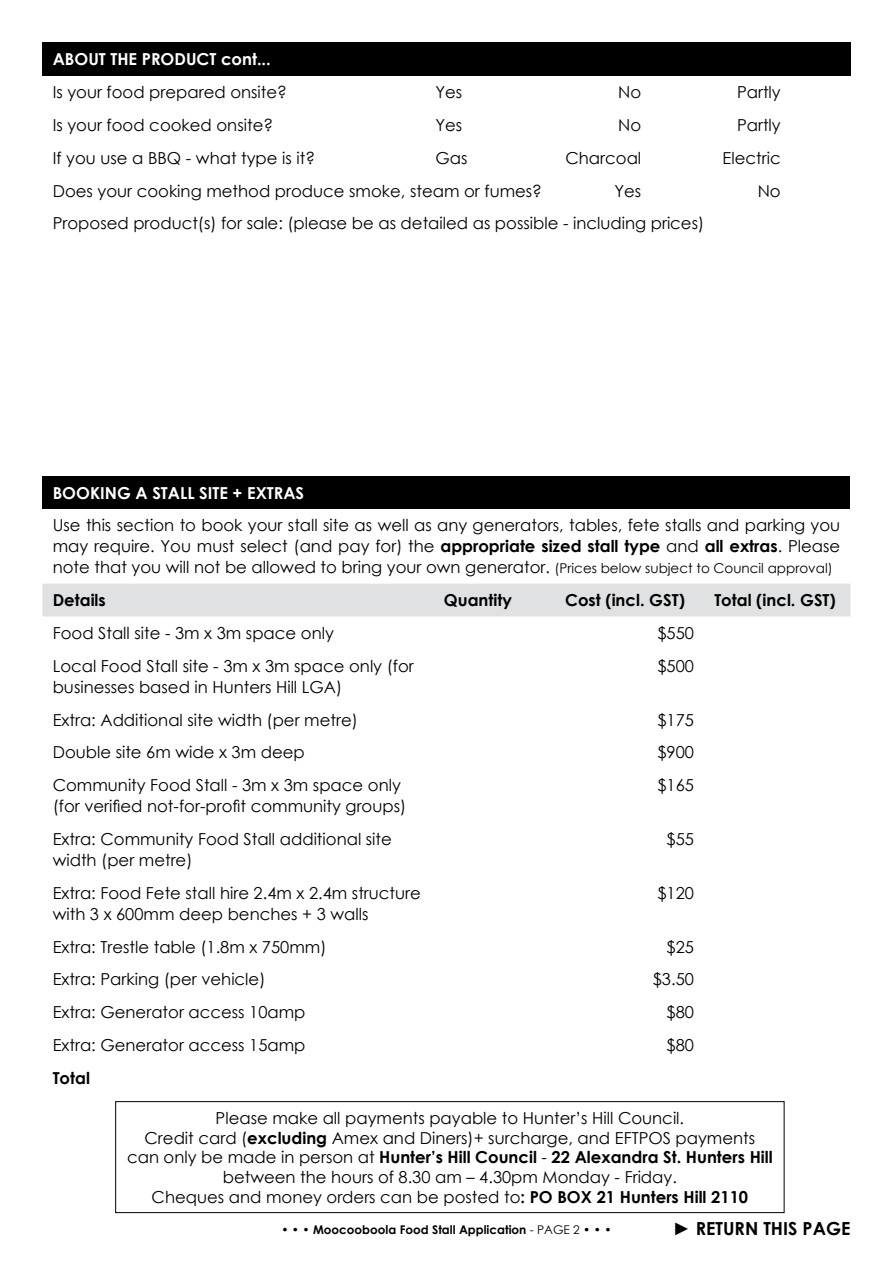
<style>
.page{position:relative;width:893px;height:1263px;background:#fff}
.page>*{position:absolute;margin:0;border:0;box-sizing:border-box;transform-origin:0 0}
.t1{font:700 18px "Century Gothic";color:#000}
.t2{font:16.5px/21px "Century Gothic";color:#000}
.t3{font:700 16.5px "Century Gothic";color:#000}
.t4{font:700 16.5px "Century Gothic";color:#fff}
.t5{font:700 12px "Century Gothic";color:#000}
.s1{font-weight:700}
.s2{font-size:13.5px}
.s3{font-weight:400}
</style>
<div class="page">
<div style="left:115px;top:1101px;width:669px;height:112px;border:1px solid #000"></div>
<div style="left:43px;top:43px;width:808px;height:33px;background:#000"></div>
<div style="left:43px;top:476px;width:807px;height:33px;background:#000"></div>
<div style="left:43px;top:584px;width:807px;height:32px;background:#e0e1e2"></div>
<p class="t4" style="left:53px;top:47px;width:220px">ABOUT THE PRODUCT cont...</p>
<p class="t2" style="left:53px;top:82px;width:236px">Is your food prepared onsite?</p>
<p class="t2" style="left:435px;top:82px;width:28px">Yes</p>
<p class="t2" style="left:618px;top:82px;width:25px">No</p>
<p class="t2" style="left:737px;top:82px;width:45px">Partly</p>
<p class="t2" style="left:53px;top:114px;width:222px">Is your food cooked onsite?</p>
<p class="t2" style="left:435px;top:114px;width:28px">Yes</p>
<p class="t2" style="left:618px;top:114px;width:25px">No</p>
<p class="t2" style="left:737px;top:114px;width:45px">Partly</p>
<p class="t2" style="left:53px;top:147px;width:264px">If you use a BBQ - what type is it?</p>
<p class="t2" style="left:435px;top:147px;width:34px">Gas</p>
<p class="t2" style="left:565px;top:147px;width:77px">Charcoal</p>
<p class="t2" style="left:723px;top:147px;width:60px">Electric</p>
<p class="t2" style="left:53px;top:180px;width:491px">Does your cooking method produce smoke, steam or fumes?</p>
<p class="t2" style="left:614px;top:180px;width:28px">Yes</p>
<p class="t2" style="left:758px;top:180px;width:25px">No</p>
<p class="t2" style="left:53px;top:213px;width:653px">Proposed product(s) for sale: (please be as detailed as possible - including prices)</p>
<p class="t4" style="left:53px;top:480px;width:253px">BOOKING A STALL SITE + EXTRAS</p>
<p class="t2" style="left:53px;top:515px;width:789px;text-align:justify">Use this section to book your stall site as well as any generators, tables, fete stalls and parking you may require. You must select (and pay for) the <span class="s1">appropriate sized stall type</span> and <span class="s1">all extras</span>. Please note that you will not be allowed to bring your own generator. <span class="s2">(Prices below subject to Council approval)</span></p>
<p class="t3" style="left:53px;top:588px;width:55px">Details</p>
<p class="t3" style="left:444px;top:588px;width:69px">Quantity</p>
<p class="t3" style="left:565px;top:588px;width:121px">Cost (incl. GST)</p>
<p class="t3" style="left:714px;top:588px;width:123px">Total (incl. GST)</p>
<p class="t2" style="left:53px;top:622px;width:283px">Food Stall site - 3m x 3m space only</p>
<p class="t2" style="left:657px;top:622px;width:38px">$550</p>
<p class="t2" style="left:53px;top:655px;width:363px">Local Food Stall site - 3m x 3m space only (for businesses based in Hunters Hill LGA)</p>
<p class="t2" style="left:657px;top:655px;width:38px">$500</p>
<p class="t2" style="left:53px;top:709px;width:307px">Extra: Additional site width (per metre)</p>
<p class="t2" style="left:657px;top:709px;width:38px">$175</p>
<p class="t2" style="left:53px;top:742px;width:254px">Double site 6m wide x 3m deep</p>
<p class="t2" style="left:657px;top:742px;width:38px">$900</p>
<p class="t2" style="left:53px;top:774px;width:355px">Community Food Stall - 3m x 3m space only (for verified not-for-profit community groups)</p>
<p class="t2" style="left:657px;top:774px;width:38px">$165</p>
<p class="t2" style="left:53px;top:828px;width:341px">Extra: Community Food Stall additional site width (per metre)</p>
<p class="t2" style="left:666px;top:828px;width:29px">$55</p>
<p class="t2" style="left:53px;top:882px;width:370px">Extra: Food Fete stall hire 2.4m x 2.4m structure with 3 x 600mm deep benches + 3 walls</p>
<p class="t2" style="left:657px;top:882px;width:38px">$120</p>
<p class="t2" style="left:53px;top:936px;width:275px">Extra: Trestle table (1.8m x 750mm)</p>
<p class="t2" style="left:666px;top:936px;width:29px">$25</p>
<p class="t2" style="left:53px;top:969px;width:214px">Extra: Parking (per vehicle)</p>
<p class="t2" style="left:653px;top:969px;width:43px">$3.50</p>
<p class="t2" style="left:53px;top:1001px;width:254px">Extra: Generator access 10amp</p>
<p class="t2" style="left:666px;top:1001px;width:29px">$80</p>
<p class="t2" style="left:53px;top:1034px;width:254px">Extra: Generator access 15amp</p>
<p class="t2" style="left:666px;top:1034px;width:29px">$80</p>
<p class="t3" style="left:53px;top:1065px;width:39px">Total</p>
<p class="t2" style="left:127px;top:1107px;width:647px;line-height:19.8px;text-align:center">Please make all payments payable to Hunter’s Hill Council.<br>Credit card (<span class="s1">excluding</span> Amex and Diners)+ surcharge, and EFTPOS payments can only be made in person at <span class="s1">Hunter’s Hill Council</span> - <span class="s1">22 Alexandra St. Hunters Hill </span>between the hours of 8.30 am – 4.30pm Monday - Friday.<br>Cheques and money orders can be posted to<span class="s1">: PO BOX 21 Hunters Hill 2110</span></p>
<p class="t5" style="left:281px;top:1220px;width:332px">• • • Moocooboola Food Stall Application <span class="s3">- PAGE 2</span> • • •</p>
<p class="t1" style="left:673px;top:1214px;width:179px">► RETURN THIS PAGE</p>
</div>
